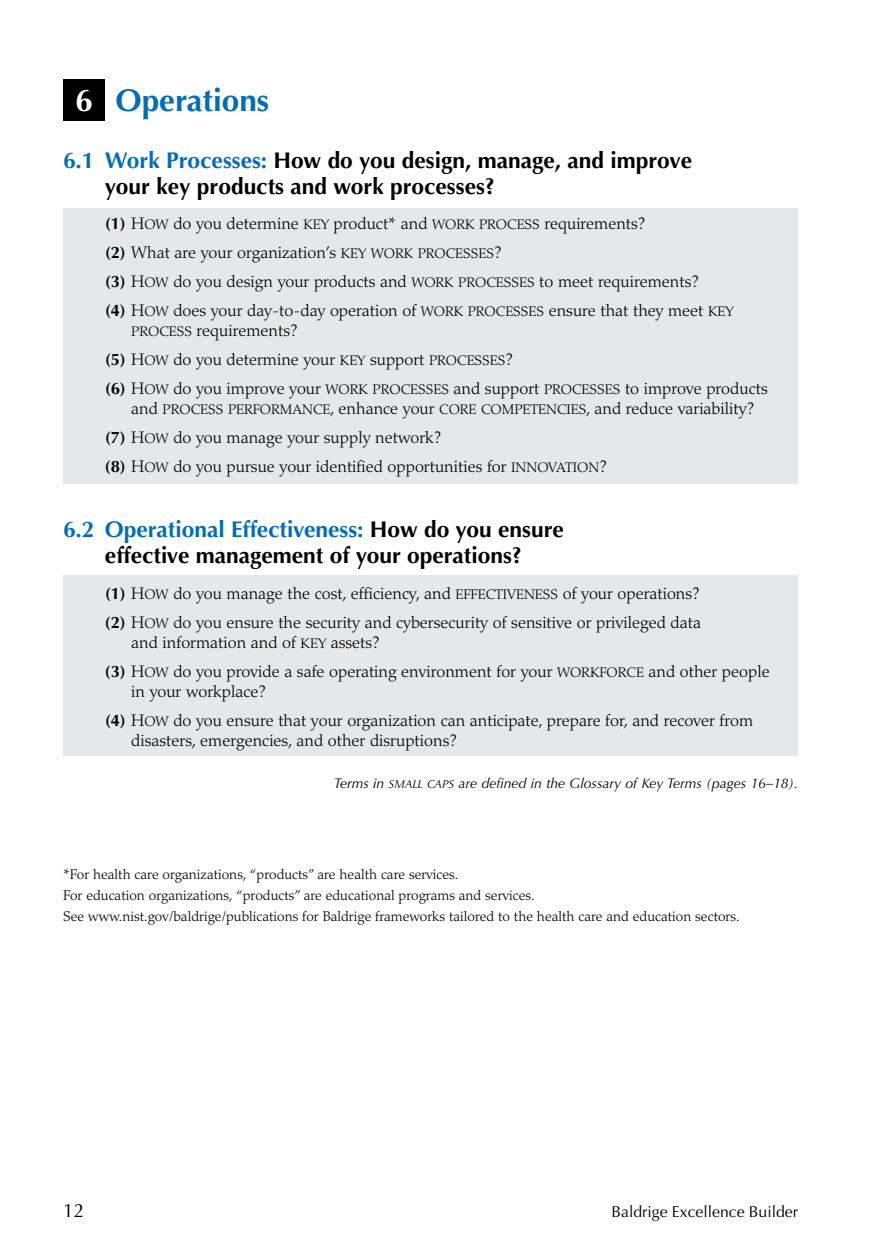
<style>
.page{position:relative;width:882px;height:1260px;background:#fff}
.page>*{position:absolute;margin:0;border:0;box-sizing:border-box;transform-origin:0 0}
.t1{font:700 31.5px "Optima";color:#006db6}
.t2{font:700 31.5px "Optima";color:#fff}
.t3{font:700 22.75px/25.4px "Optima";color:#000}
.t4{font:19.25px "Optima";color:#000}
.t5{font:300 16.62px/20.1px "Palatino";color:#000}
.t6{font:15.75px "Optima";color:#000}
.t7{font:300 14px/21px "Palatino";color:#000}
.t8{font:italic 14px "Optima";color:#000}
.s1{color:#006db6}
.s2{font-family:"Optima";font-weight:700}
.s3{font-family:"Palatino Light SC830";font-weight:400}
.s4{font-family:"Palatino Light SC830";font-weight:400;font-size:13.83px}
.s5{font-family:"Optima Italic SC830";font-style:normal;font-size:11.55px}
</style>
<div class="page">
<div style="left:63px;top:576px;width:735px;height:180px;background:#e6e7e8"></div>
<div style="left:63px;top:208px;width:735px;height:276px;background:#e6e7e8"></div>
<div style="left:63px;top:79px;width:42px;height:42px;background:#000"></div>
<p class="t2" style="left:75px;top:82px;width:19px">6</p>
<h2 class="t1" style="left:116px;top:82px;width:155px">Operations</h2>
<p class="t3" style="left:105px;top:148px;width:589px;text-indent:-42px"><span class="s1">6.1 Work Processes:</span> How do you design, manage, and improve your key products and work processes?</p>
<p class="t5" style="left:105px;top:214px;width:542px"><span class="s2">(1)</span> <span class="s3">H</span><span class="s4">OW</span> do you determine <span class="s4">KEY</span> product* and <span class="s4">WORK PROCESS</span> requirements?</p>
<p class="t5" style="left:105px;top:243px;width:398px"><span class="s2">(2)</span> What are your organization’s <span class="s4">KEY WORK PROCESSES</span><span class="s3">?</span></p>
<p class="t5" style="left:105px;top:272px;width:596px"><span class="s2">(3)</span> <span class="s3">H</span><span class="s4">OW</span> do you design your products and <span class="s4">WORK PROCESSES</span> to meet requirements?</p>
<p class="t5" style="left:131px;top:301px;width:604px;text-indent:-26px"><span class="s2">(4)</span> <span class="s3">H</span><span class="s4">OW</span> does your day-to-day operation of <span class="s4">WORK PROCESSES</span> ensure that they meet <span class="s4">KEY<br>PROCESS</span> requirements?</p>
<p class="t5" style="left:105px;top:350px;width:410px"><span class="s2">(5)</span> <span class="s3">H</span><span class="s4">OW</span> do you determine your <span class="s4">KEY</span> support <span class="s4">PROCESSES</span>?</p>
<p class="t5" style="left:131px;top:378px;width:638px;text-indent:-26px"><span class="s2">(6)</span> <span class="s3">H</span><span class="s4">OW</span> do you improve your <span class="s4">WORK PROCESSES</span> and support <span class="s4">PROCESSES</span> to improve products and <span class="s4">PROCESS PERFORMANCE</span>, enhance your <span class="s4">CORE COMPETENCIES</span>, and reduce variability?</p>
<p class="t5" style="left:105px;top:427px;width:338px"><span class="s2">(7)</span> <span class="s3">H</span><span class="s4">OW</span> do you manage your supply network?</p>
<p class="t5" style="left:105px;top:456px;width:504px"><span class="s2">(8)</span> <span class="s3">H</span><span class="s4">OW</span> do you pursue your identifed opportunities for <span class="s4">INNOVATION</span>?</p>
<p class="t3" style="left:63px;top:517px;width:503px;text-align:center"><span class="s1">6.2 Operational Effectiveness:</span> How do you ensure effective management of your operations?</p>
<p class="t5" style="left:105px;top:583px;width:596px"><span class="s2">(1)</span> <span class="s3">H</span><span class="s4">OW</span> do you manage the cost, effciency, and <span class="s4">EFFECTIVENESS</span> of your operations?</p>
<p class="t5" style="left:131px;top:612px;width:571px;text-indent:-26px"><span class="s2">(2)</span> <span class="s3">H</span><span class="s4">OW</span> do you ensure the security and cybersecurity of sensitive or privileged data and information and of <span class="s4">KEY</span> assets?</p>
<p class="t5" style="left:131px;top:661px;width:640px;text-indent:-26px"><span class="s2">(3)</span> <span class="s3">H</span><span class="s4">OW</span> do you provide a safe operating environment for your <span class="s4">WORKFORCE</span> and other people in your workplace?</p>
<p class="t5" style="left:131px;top:710px;width:624px;text-indent:-26px"><span class="s2">(4)</span> <span class="s3">H</span><span class="s4">OW</span> do you ensure that your organization can anticipate, prepare for, and recover from disasters, emergencies, and other disruptions?</p>
<p class="t8" style="left:334px;top:775px;width:466px">Terms in <span class="s5">SMALL CAPS</span> are defined in the Glossary of Key Terms (pages 16–18).</p>
<p class="t7" style="left:63px;top:864px;width:678px">*For health care organizations, “products” are health care services.<br>For education organizations, “products” are educational programs and services.<br>See www.nist.gov/baldrige/publications for Baldrige frameworks tailored to the health care and education sectors.</p>
<p class="t4" style="left:63px;top:1199px;width:23px">12</p>
<p class="t6" style="left:612px;top:1202px;width:188px">Baldrige Excellence Builder</p>
</div>
